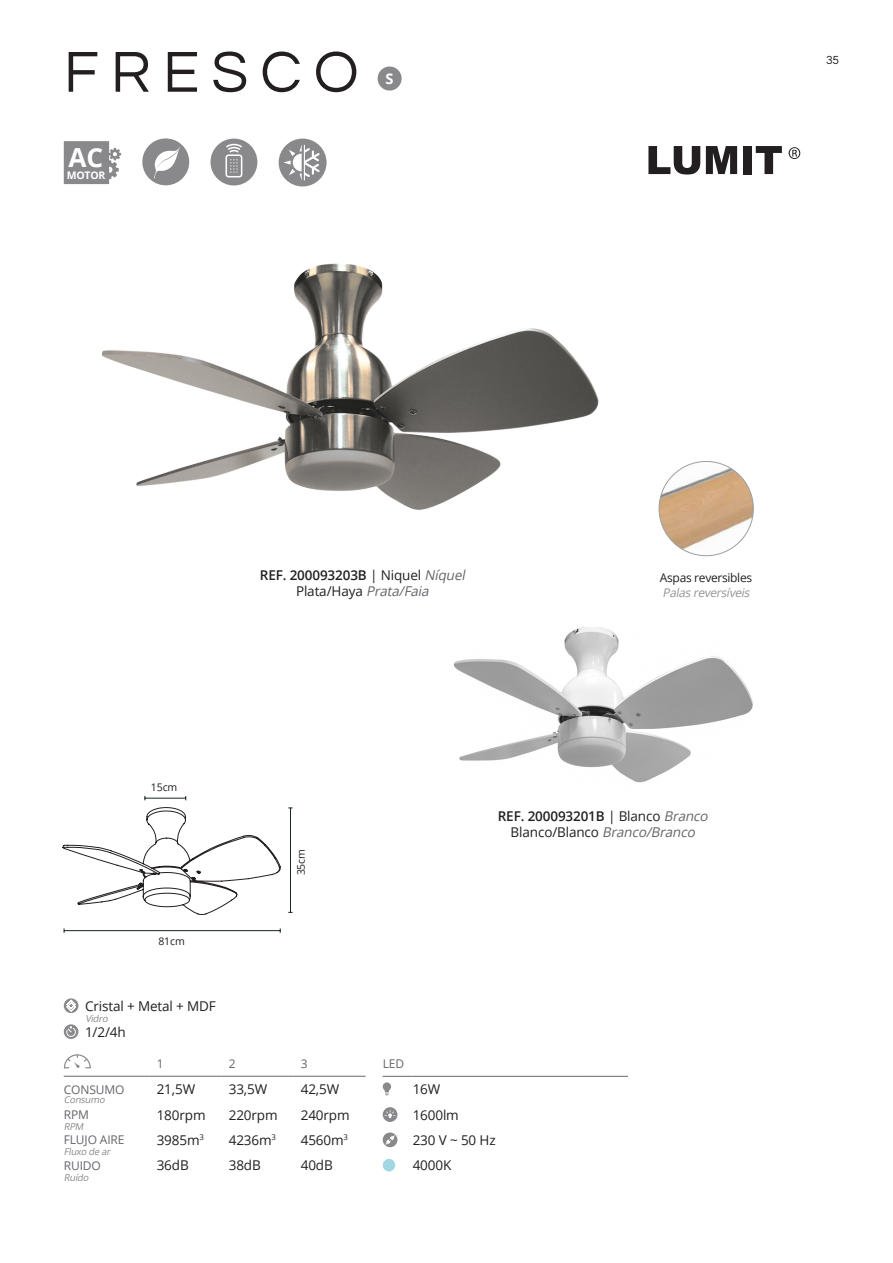
<style>
.page{position:relative;width:893px;height:1263px;background:#fff}
.page>*{position:absolute;margin:0;border:0;box-sizing:border-box;transform-origin:0 0}
.t1{font:60px "Questrial";letter-spacing:.2em;color:#231f20}
.t2{font:700 26.25px "Open Sans";color:#fff}
.t3{font:700 14.7px "Open Sans";color:#fff}
.t4{font:13.5px/25.3px "Open Sans";letter-spacing:-.01em;color:#231f20}
.t5{font:12px "Open Sans";letter-spacing:-.01em;color:#63656a}
.t6{font:12px "Open Sans";letter-spacing:-.025em;color:#231f20}
.t7{font:italic 12px "Open Sans";color:#939598}
.t8{font:12px "Questrial";color:#231f20}
.t9{font:10.5px "Open Sans";letter-spacing:-.01em;color:#231f20}
.t10{font:700 10.5px "Open Sans";letter-spacing:-.025em;color:#fff}
.t11{font:italic 9.45px "Open Sans";color:#89898c}
.s1{font-weight:600}
.s2{font-style:italic;color:#63656a}
</style>
<div class="page">
<svg style="left:142px;top:138px;width:48px;height:48px"></svg>
<div style="left:210px;top:139px;width:47px;height:46px;background:#89898c;border-radius:50%"></div>
<svg style="left:225px;top:143px;width:17px;height:34px"></svg>
<div style="left:279px;top:139px;width:48px;height:47px;background:#89898c;border-radius:50%"></div>
<svg style="left:283px;top:144px;width:37px;height:37px"></svg>
<hr style="left:64px;top:1076px;width:85px;height:1px;background:#63656a">
<hr style="left:149px;top:1076px;width:72px;height:1px;background:#63656a">
<hr style="left:221px;top:1076px;width:73px;height:1px;background:#63656a">
<hr style="left:294px;top:1076px;width:72px;height:1px;background:#63656a">
<svg style="left:64px;top:998px;width:14px;height:15px"></svg>
<svg style="left:66px;top:1000px;width:10px;height:12px"></svg>
<div style="left:64px;top:1024px;width:14px;height:15px;background:#89898c;border-radius:50%"></div>
<svg style="left:66px;top:1026px;width:10px;height:11px"></svg>
<hr style="left:383px;top:1076px;width:30px;height:1px;background:#63656a">
<hr style="left:413px;top:1076px;width:179px;height:1px;background:#63656a">
<hr style="left:592px;top:1076px;width:36px;height:1px;background:#63656a">
<svg style="left:383px;top:1082px;width:8px;height:14px"></svg>
<div style="left:383px;top:1107px;width:14px;height:15px;background:#89898c;border-radius:50%"></div>
<svg style="left:385px;top:1110px;width:11px;height:8px"></svg>
<svg style="left:382px;top:1132px;width:16px;height:15px"></svg>
<svg style="left:385px;top:1135px;width:10px;height:9px"></svg>
<div style="left:383px;top:1159px;width:12px;height:12px;background:#a1d6e3;border-radius:50%"></div>
<svg style="left:63px;top:807px;width:218px;height:108px"></svg>
<hr style="left:64px;top:930px;width:216px;height:1px;background:#1a2426">
<hr style="left:290px;top:808px;width:1px;height:104px;background:#1a2426">
<hr style="left:145px;top:798px;width:41px;height:1px;background:#1a2426">
<svg style="left:63px;top:1054px;width:28px;height:15px"></svg>
<img style="left:101px;top:263px;width:498px;height:247px">
<img style="left:453px;top:627px;width:300px;height:156px">
<svg style="left:64px;top:141px;width:57px;height:43px;background:#98989b"></svg>
<img style="left:659px;top:461px;width:94px;height:95px;border-radius:47px">
<svg style="left:377px;top:66px;width:25px;height:25px"></svg>
<svg style="left:756px;top:146px;width:26px;height:28px"></svg>
<svg style="left:648px;top:146px;width:52px;height:29px"></svg>
<svg style="left:706px;top:146px;width:31px;height:28px"></svg>
<svg style="left:789px;top:147px;width:11px;height:12px"></svg>
<div style="left:743px;top:146px;width:9px;height:28px;background:#231f20"></div>
<h1 class="t1" style="left:64px;top:43px;width:296px">FRESCO</h1>
<h2 class="t2" style="left:68px;top:139px;width:36px">AC</h2>
<p class="t10" style="left:67px;top:168px;width:40px">MOTOR</p>
<p class="t3" style="left:385px;top:68px;width:10px">S</p>
<p class="t8" style="left:826px;top:54px;width:15px">35</p>
<p class="t4" style="left:260px;top:566px;width:210px;line-height:16.2px;text-align:center"><span class="s1">REF. 200093203B</span> | Niquel <span class="s2">Níquel<br></span>Plata/Haya <span class="s2">Prata/Faia</span></p>
<p class="t6" style="left:660px;top:570px;width:94px">Aspas reversibles</p>
<p class="t7" style="left:662px;top:584px;width:91px">Palasreversíveis</p>
<p class="t9" style="left:151px;top:779px;width:28px">15cm</p>
<p class="t9" style="left:158px;top:934px;width:28px">81cm</p>
<p class="t4" style="left:85px;top:993px;width:132px;line-height:26px">Cristal + Metal + MDF<br>1/2/4h</p>
<p class="t11" style="left:85px;top:1012px;width:26px">Vidro</p>
<p class="t9" style="left:294px;top:875px;width:28px;rotate:-90deg">35cm</p>
<p class="t5" style="left:157px;top:1055px;width:8px">1</p>
<p class="t5" style="left:229px;top:1055px;width:8px">2</p>
<p class="t5" style="left:301px;top:1055px;width:8px">3</p>
<p class="t5" style="left:383px;top:1055px;width:23px">LED</p>
<p class="t4" style="left:498px;top:808px;width:215px;line-height:16.2px;text-align:center"><span class="s1">REF. 200093201B</span> | Blanco <span class="s2">Branco<br></span>Blanco/Blanco <span class="s2">Branco/Branco</span></p>
<p class="t5" style="left:64px;top:1081px;width:62px">CONSUMO</p>
<p class="t4" style="left:157px;top:1076px;width:40px">21,5W</p>
<p class="t4" style="left:229px;top:1076px;width:40px">33,5W</p>
<p class="t4" style="left:301px;top:1076px;width:40px">42,5W</p>
<p class="t5" style="left:64px;top:1106px;width:27px">RPM</p>
<p class="t4" style="left:157px;top:1101px;width:50px">180rpm</p>
<p class="t4" style="left:229px;top:1101px;width:50px">220rpm</p>
<p class="t4" style="left:301px;top:1101px;width:50px">240rpm</p>
<p class="t5" style="left:64px;top:1131px;width:62px">FLUJO AIRE</p>
<p class="t4" style="left:157px;top:1127px;width:49px">3985m<sup>3</sup></p>
<p class="t4" style="left:229px;top:1127px;width:49px">4236m<sup>3</sup></p>
<p class="t4" style="left:301px;top:1127px;width:49px">4560m<sup>3</sup></p>
<p class="t5" style="left:64px;top:1157px;width:39px">RUIDO</p>
<p class="t4" style="left:157px;top:1152px;width:34px">36dB</p>
<p class="t4" style="left:229px;top:1152px;width:34px">38dB</p>
<p class="t4" style="left:301px;top:1152px;width:34px">40dB</p>
<p class="t11" style="left:64px;top:1093px;width:45px">Consumo</p>
<p class="t11" style="left:64px;top:1120px;width:23px">RPM</p>
<p class="t11" style="left:64px;top:1145px;width:50px">Fluxo de ar</p>
<p class="t11" style="left:64px;top:1171px;width:28px">Ruído</p>
<p class="t4" style="left:413px;top:1076px;width:85px">16W<br>1600lm<br>230 V ~ 50 Hz<br>4000K</p>
</div>
